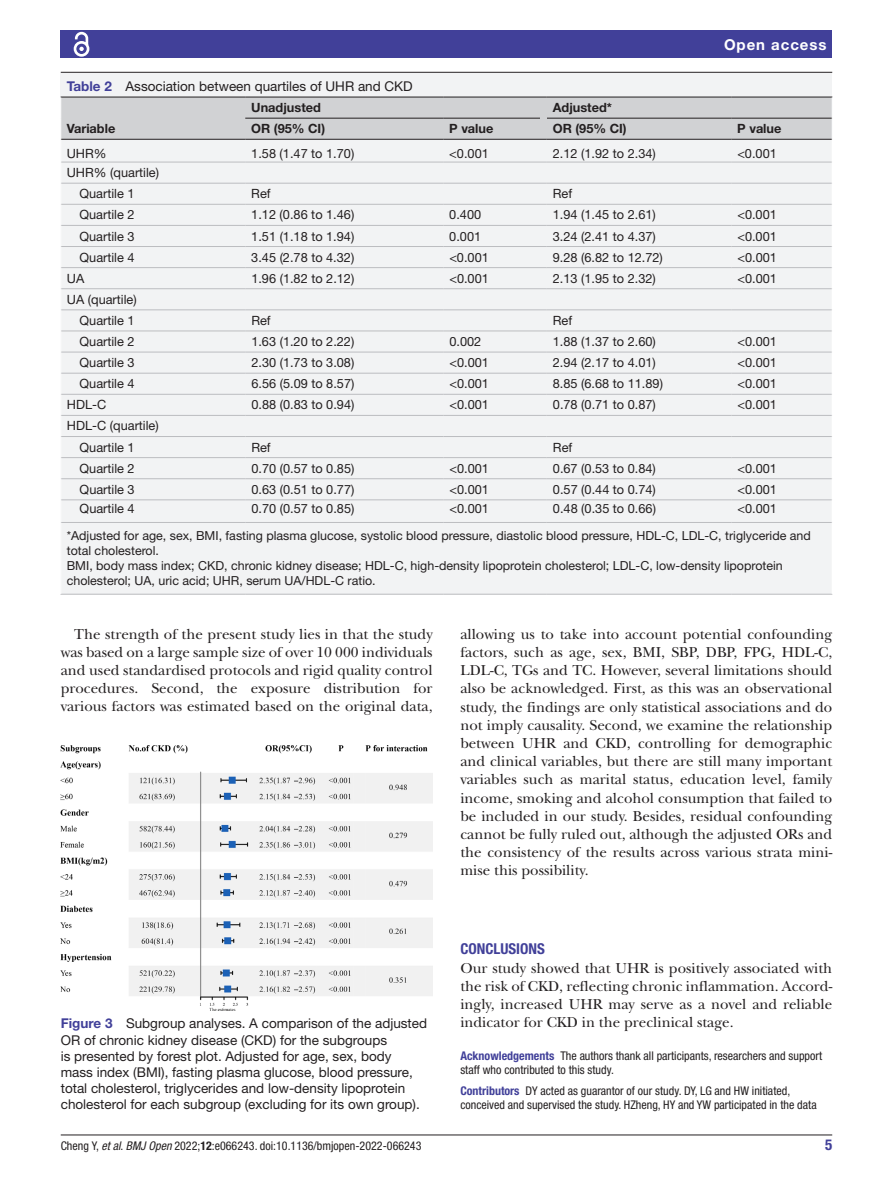
<style>
.page{position:relative;width:893px;height:1191px;background:#fff}
.page>*{position:absolute;margin:0;border:0;box-sizing:border-box;transform-origin:0 0}
.t1{font:15px/18.1px "New Baskerville";color:#231f20;text-align:justify}
.t2{font:700 condensed 15px "Helvetica Neue LT Std";color:#414099}
.t3{font:700 15px "Helvetica Neue LT Std";letter-spacing:.065em;color:#fff}
.t4{font:13.5px/16.2px "Helvetica Neue LT Std";color:#231f20}
.t5{font:12.75px/21.1px "Helvetica Neue LT Std";color:#231f20}
.t6{font:700 12.75px "Helvetica Neue LT Std";color:#231f20}
.t7{font:12.45px/15px "Helvetica Neue LT Std";color:#231f20}
.t8{font:condensed 12px/14.5px "Helvetica Neue LT Std";color:#231f20}
.s1{font-weight:700;color:#414099}
.s2{font-style:italic}
.s3{font-weight:700}
</style>
<div class="page">
<hr style="left:61px;top:1134px;width:771px;height:1px;background:#231f20">
<div style="left:61px;top:31px;width:771px;height:27px;background:#414099"></div>
<svg style="left:73px;top:31px;width:17px;height:26px"></svg>
<div style="left:61px;top:73px;width:771px;height:521px;background:#f2f3f4"></div>
<hr style="left:61px;top:72px;width:771px;height:1px;background:#231f20">
<hr style="left:61px;top:522px;width:184px;height:1px;background:#bcbdc0">
<hr style="left:61px;top:594px;width:184px;height:1px;background:#bcbdc0">
<hr style="left:245px;top:594px;width:198px;height:1px;background:#bcbdc0">
<hr style="left:443px;top:594px;width:104px;height:1px;background:#bcbdc0">
<hr style="left:547px;top:594px;width:184px;height:1px;background:#bcbdc0">
<hr style="left:731px;top:594px;width:101px;height:1px;background:#bcbdc0">
<hr style="left:245px;top:522px;width:198px;height:1px;background:#bcbdc0">
<hr style="left:443px;top:522px;width:104px;height:1px;background:#bcbdc0">
<hr style="left:547px;top:522px;width:184px;height:1px;background:#bcbdc0">
<hr style="left:731px;top:522px;width:101px;height:1px;background:#bcbdc0">
<svg style="left:60px;top:97px;width:773px;height:404px"></svg>
<img style="left:61px;top:745px;width:372px;height:265px">
<p class="t3" style="left:724px;top:35px;width:104px">Open access</p>
<p class="t4" style="left:67px;top:78px;width:348px"><span class="s1">Table 2</span> Association between quartiles of UHR and CKD</p>
<p class="t6" style="left:67px;top:121px;width:50px">Variable</p>
<p class="t6" style="left:251px;top:100px;width:71px">Unadjusted</p>
<p class="t6" style="left:553px;top:100px;width:61px">Adjusted*</p>
<p class="t6" style="left:251px;top:121px;width:75px">OR (95% CI)</p>
<p class="t6" style="left:449px;top:121px;width:46px">P value</p>
<p class="t6" style="left:553px;top:121px;width:75px">OR (95% CI)</p>
<p class="t6" style="left:737px;top:121px;width:46px">P value</p>
<p class="t5" style="left:67px;top:142px;width:41px">UHR%</p>
<p class="t5" style="left:251px;top:142px;width:105px">1.58 (1.47 to 1.70)</p>
<p class="t5" style="left:449px;top:142px;width:41px">&lt;0.001</p>
<p class="t5" style="left:553px;top:142px;width:105px">2.12 (1.92 to 2.34)</p>
<p class="t5" style="left:737px;top:142px;width:41px">&lt;0.001</p>
<p class="t5" style="left:80px;top:162px;width:81px;text-indent:-13px">UHR% (quartile)<br>Quartile 1</p>
<p class="t5" style="left:251px;top:183px;width:21px">Ref</p>
<p class="t5" style="left:553px;top:183px;width:21px">Ref</p>
<p class="t5" style="left:80px;top:204px;width:57px">Quartile 2</p>
<p class="t5" style="left:251px;top:204px;width:105px">1.12 (0.86 to 1.46)</p>
<p class="t5" style="left:449px;top:204px;width:33px">0.400</p>
<p class="t5" style="left:553px;top:204px;width:105px">1.94 (1.45 to 2.61)</p>
<p class="t5" style="left:737px;top:204px;width:41px">&lt;0.001</p>
<p class="t5" style="left:80px;top:225px;width:57px">Quartile 3</p>
<p class="t5" style="left:251px;top:225px;width:105px">1.51 (1.18 to 1.94)</p>
<p class="t5" style="left:449px;top:225px;width:33px">0.001</p>
<p class="t5" style="left:553px;top:225px;width:105px">3.24 (2.41 to 4.37)</p>
<p class="t5" style="left:737px;top:225px;width:41px">&lt;0.001</p>
<p class="t5" style="left:80px;top:246px;width:57px">Quartile 4</p>
<p class="t5" style="left:251px;top:246px;width:105px">3.45 (2.78 to 4.32)</p>
<p class="t5" style="left:449px;top:246px;width:41px">&lt;0.001</p>
<p class="t5" style="left:553px;top:246px;width:112px">9.28 (6.82 to 12.72)</p>
<p class="t5" style="left:737px;top:246px;width:41px">&lt;0.001</p>
<p class="t5" style="left:67px;top:267px;width:19px">UA</p>
<p class="t5" style="left:251px;top:267px;width:105px">1.96 (1.82 to 2.12)</p>
<p class="t5" style="left:449px;top:267px;width:41px">&lt;0.001</p>
<p class="t5" style="left:553px;top:267px;width:105px">2.13 (1.95 to 2.32)</p>
<p class="t5" style="left:737px;top:267px;width:41px">&lt;0.001</p>
<p class="t5" style="left:67px;top:288px;width:71px;text-align:right">UA (quartile)<br>Quartile 1</p>
<p class="t5" style="left:251px;top:310px;width:21px">Ref</p>
<p class="t5" style="left:553px;top:310px;width:21px">Ref</p>
<p class="t5" style="left:80px;top:331px;width:57px">Quartile 2</p>
<p class="t5" style="left:251px;top:331px;width:105px">1.63 (1.20 to 2.22)</p>
<p class="t5" style="left:449px;top:331px;width:33px">0.002</p>
<p class="t5" style="left:553px;top:331px;width:105px">1.88 (1.37 to 2.60)</p>
<p class="t5" style="left:737px;top:331px;width:41px">&lt;0.001</p>
<p class="t5" style="left:80px;top:352px;width:57px">Quartile 3</p>
<p class="t5" style="left:251px;top:352px;width:105px">2.30 (1.73 to 3.08)</p>
<p class="t5" style="left:449px;top:352px;width:41px">&lt;0.001</p>
<p class="t5" style="left:553px;top:352px;width:105px">2.94 (2.17 to 4.01)</p>
<p class="t5" style="left:737px;top:352px;width:41px">&lt;0.001</p>
<p class="t5" style="left:80px;top:373px;width:57px">Quartile 4</p>
<p class="t5" style="left:251px;top:373px;width:105px">6.56 (5.09 to 8.57)</p>
<p class="t5" style="left:449px;top:373px;width:41px">&lt;0.001</p>
<p class="t5" style="left:553px;top:373px;width:112px">8.85 (6.68 to 11.89)</p>
<p class="t5" style="left:737px;top:373px;width:41px">&lt;0.001</p>
<p class="t5" style="left:67px;top:394px;width:41px">HDL-C</p>
<p class="t5" style="left:251px;top:394px;width:105px">0.88 (0.83 to 0.94)</p>
<p class="t5" style="left:449px;top:394px;width:41px">&lt;0.001</p>
<p class="t5" style="left:553px;top:394px;width:105px">0.78 (0.71 to 0.87)</p>
<p class="t5" style="left:737px;top:394px;width:41px">&lt;0.001</p>
<p class="t5" style="left:80px;top:415px;width:81px;text-indent:-13px">HDL-C (quartile)<br>Quartile 1</p>
<p class="t5" style="left:251px;top:436px;width:21px">Ref</p>
<p class="t5" style="left:553px;top:436px;width:21px">Ref</p>
<p class="t5" style="left:80px;top:457px;width:57px">Quartile 2</p>
<p class="t5" style="left:251px;top:457px;width:105px">0.70 (0.57 to 0.85)</p>
<p class="t5" style="left:449px;top:457px;width:41px">&lt;0.001</p>
<p class="t5" style="left:553px;top:457px;width:105px">0.67 (0.53 to 0.84)</p>
<p class="t5" style="left:737px;top:457px;width:41px">&lt;0.001</p>
<p class="t5" style="left:80px;top:478px;width:57px">Quartile 3</p>
<p class="t5" style="left:251px;top:478px;width:105px">0.63 (0.51 to 0.77)</p>
<p class="t5" style="left:449px;top:478px;width:41px">&lt;0.001</p>
<p class="t5" style="left:553px;top:478px;width:105px">0.57 (0.44 to 0.74)</p>
<p class="t5" style="left:737px;top:478px;width:41px">&lt;0.001</p>
<p class="t5" style="left:80px;top:498px;width:57px">Quartile 4</p>
<p class="t5" style="left:251px;top:498px;width:105px">0.70 (0.57 to 0.85)</p>
<p class="t5" style="left:449px;top:498px;width:41px">&lt;0.001</p>
<p class="t5" style="left:553px;top:498px;width:105px">0.48 (0.35 to 0.66)</p>
<p class="t5" style="left:737px;top:498px;width:41px">&lt;0.001</p>
<p class="t7" style="left:67px;top:528px;width:746px">*Adjusted for age, sex, BMI, fasting plasma glucose, systolic blood pressure, diastolic blood pressure, HDL-C, LDL-C, triglyceride and total cholesterol.<br>BMI, body mass index; CKD, chronic kidney disease; HDL-C, high-density lipoprotein cholesterol; LDL-C, low-density lipoprotein cholesterol; UA, uric acid; UHR, serum UA/HDL-C ratio.</p>
<p class="t1" style="left:61px;top:625px;width:373px;text-indent:14px">The strength of the present study lies in that the study was based on a large sample size of over 10 000 individuals and used standardised protocols and rigid quality control procedures. Second, the exposure distribution for various factors was estimated based on the original data,</p>
<p class="t1" style="left:460px;top:625px;width:373px">allowing us to take into account potential confounding factors, such as age, sex, BMI, SBP, DBP, FPG, HDL-C, LDL-C, TGs and TC. However, several limitations should also be acknowledged. First, as this was an observational study, the findings are only statistical associations and do not imply causality. Second, we examine the relationship between UHR and CKD, controlling for demographic and clinical variables, but there are still many important variables such as marital status, education level, family income, smoking and alcohol consumption that failed to be included in our study. Besides, residual confounding cannot be fully ruled out, although the adjusted ORs and the consistency of the results across various strata mini&shy;mise this possibility.</p>
<p class="t4" style="left:61px;top:1015px;width:368px"><span class="s1">Figure 3</span> Subgroup analyses. A comparison of the adjusted OR of chronic kidney disease (CKD) for the subgroups<br>is presented by forest plot. Adjusted for age, sex, body mass index (BMI), fasting plasma glucose, blood pressure, total cholesterol, triglycerides and low-density lipoprotein cholesterol for each subgroup (excluding for its own group).</p>
<p class="t2" style="left:460px;top:940px;width:86px">CONCLUSIONS</p>
<p class="t1" style="left:460px;top:958px;width:373px">Our study showed that UHR is positively associated with the risk of CKD, reflecting chronic inflammation. Accord&shy;ingly, increased UHR may serve as a novel and reliable indicator for CKD in the preclinical stage.</p>
<p class="t8" style="left:460px;top:1048px;width:363px"><span class="s1">Acknowledgements</span> The authors thank all participants, researchers and support staff who contributed to this study.</p>
<p class="t8" style="left:460px;top:1083px;width:358px"><span class="s1">Contributors</span> DY acted as guarantor of our study. DY, LG and HW initiated, conceived and supervised the study. HZheng, HY and YW participated in the data</p>
<p class="t8" style="left:61px;top:1138px;width:362px">Cheng Y, <span class="s2">et al</span>. <span class="s2">BMJ Open</span> 2022;<span class="s3">12</span>:e066243. doi:10.1136/bmjopen-2022-066243</p>
<p class="t2" style="left:825px;top:1135px;width:9px">5</p>
</div>
